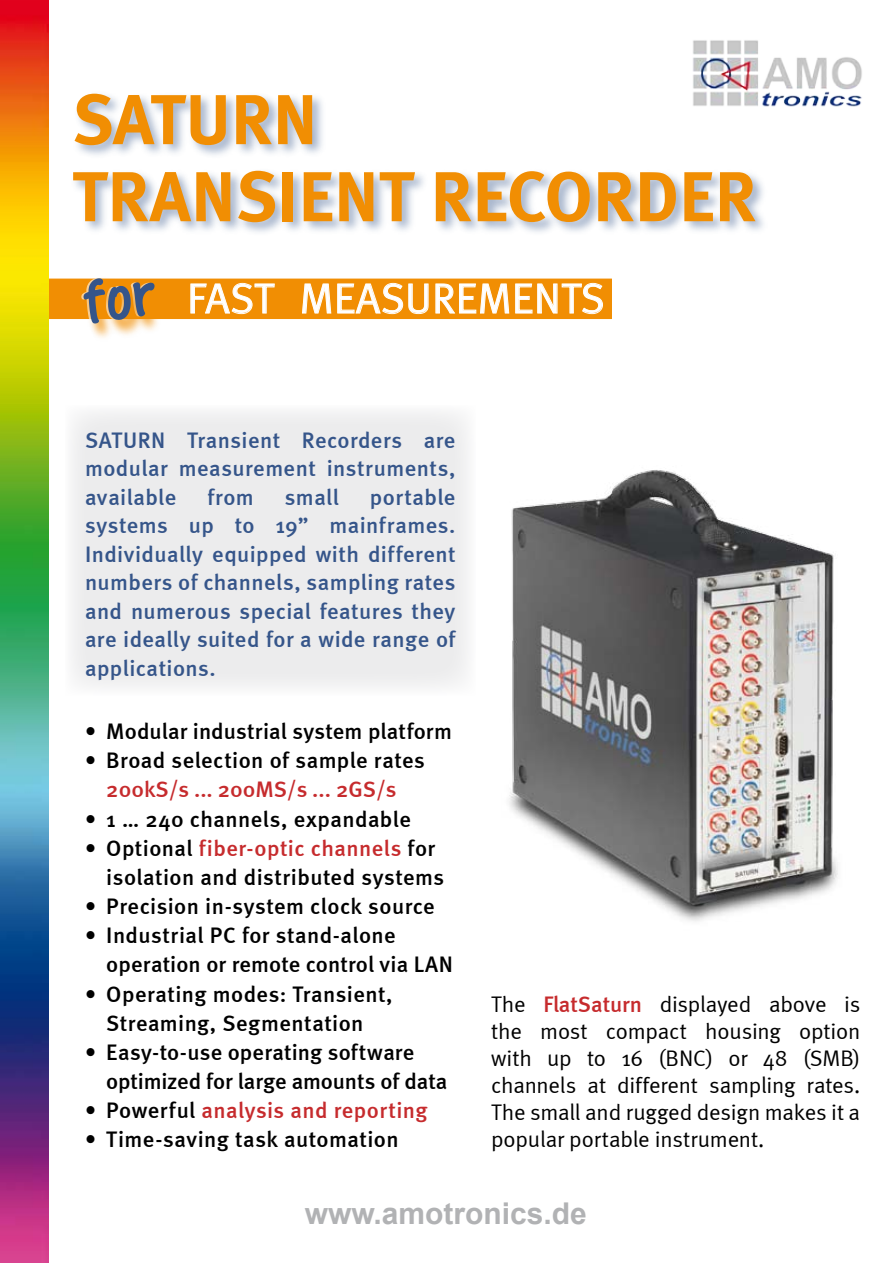
<style>
.page{position:relative;width:893px;height:1263px;background:#fff}
.page>*{position:absolute;margin:0;border:0;box-sizing:border-box;transform-origin:0 0}
.t1{font:700 70.5px/77.1px "KD Meta";letter-spacing:.01em;color:#f18e03}
.t2{font:42.45px "KD Meta Tab Normal";letter-spacing:.01em;color:#fff}
.t3{font:700 30px "Arial";color:#b1b2b4}
.t4{font:700 22.5px/29.1px "KD Meta Normal";letter-spacing:.015em;color:#000}
.t5{font:700 22.5px/28.5px "KD Meta Normal";letter-spacing:.02em;color:#35558a;text-align:justify}
.t6{font:22.5px/27px "KD Meta Normal";letter-spacing:-.01em;color:#000;text-align:justify}
.t7{font:700 22.5px "KD Meta Normal";color:#c62b2d}
.s1{color:#c62b2d}
.s2{font-weight:700;color:#c62b2d}
</style>
<div class="page">
<img style="left:693px;top:40px;width:169px;height:67px">
<div style="left:48px;top:279px;width:563px;height:40px;background:#f18e03"></div>
<div style="left:70px;top:90px;width:699px;height:148px;background:#35558a;opacity:.45"></div>
<svg style="left:190px;top:283px;width:85px;height:31px"></svg>
<svg style="left:302px;top:282px;width:127px;height:32px"></svg>
<svg style="left:435px;top:282px;width:168px;height:32px"></svg>
<img style="left:0;top:0;width:49px;height:1263px">
<div style="left:83px;top:280px;width:89px;height:63px;background:#f18e03;opacity:.75"></div>
<div style="left:81px;top:275px;width:89px;height:64px;background:#f18e03;opacity:.75"></div>
<div style="left:65px;top:405px;width:411px;height:291px;background:#ececed"></div>
<img style="left:509px;top:470px;width:329px;height:452px">
<svg style="left:79px;top:278px;width:78px;height:47px"></svg>
<h1 class="t1" style="left:72px;top:80px;width:685px">SATURN<br>TRANSIENT RECORDER</h1>
<h2 class="t2" style="left:187px;top:274px;width:419px">FAST MEASUREMENTS</h2>
<p class="t5" style="left:85px;top:425px;width:372px">SATURN Transient Recorders are modular measurement instruments, available</p>
<p class="t5" style="left:85px;top:482px;width:372px;text-indent:285px">portable systems up to 19” mainframes.<br>Individually equipped with different numbers of channels, sampling rates and numerous special features they are ideally suited for a wide range of applications.</p>
<p class="t5" style="left:207px;top:482px;width:48px">from</p>
<p class="t5" style="left:285px;top:482px;width:55px">small</p>
<p class="t4" style="left:85px;top:716px;width:13px">• •</p>
<p class="t4" style="left:85px;top:804px;width:13px">• •</p>
<p class="t4" style="left:85px;top:891px;width:13px">• •</p>
<p class="t4" style="left:85px;top:979px;width:13px">•</p>
<p class="t4" style="left:85px;top:1037px;width:13px">•</p>
<p class="t4" style="left:85px;top:1096px;width:13px">• •</p>
<p class="t4" style="left:106px;top:716px;width:347px">Modular industrial system platform<br>Broad selection of sample rates</p>
<p class="t7" style="left:106px;top:777px;width:292px">200kS/s ... 200MS/s ... 2GS/s</p>
<p class="t4" style="left:106px;top:804px;width:348px">1 … 240 channels, expandable<br>Optional <span class="s1">fiber-optic channels</span> for isolation and distributed systems<br>Precision in-system clock source<br>Industrial PC for stand-alone operation or remote control via LAN<br>Operating modes: Transient,<br>Streaming, Segmentation<br>Easy-to-use operating software optimized for large amounts of data<br>Powerful <span class="s1">analysis and reporting<br></span>Time-saving task automation</p>
<p class="t6" style="left:491px;top:990px;width:371px">The <span class="s2">FlatSaturn</span> displayed above is the most compact housing option with up to 16 (BNC) or 48 (SMB) channels at different sampling rates.<br>The small and rugged design makes it a popular portable instrument.</p>
<h3 class="t3" style="left:305px;top:1193px;width:284px">www.amotronics.de</h3>
</div>
